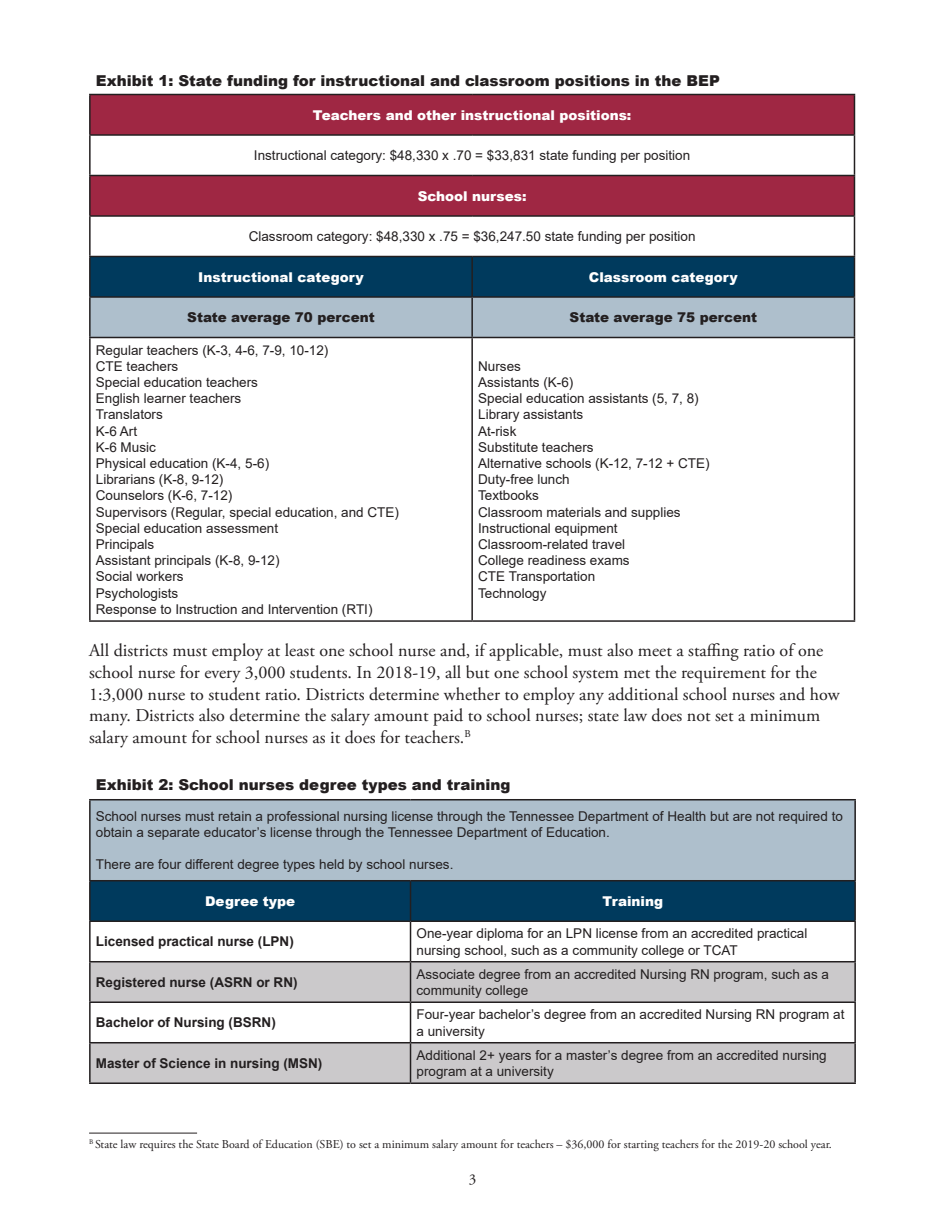
<style>
.page{position:relative;width:945px;height:1215px;background:#fff}
.page>*{position:absolute;margin:0;border:0;box-sizing:border-box;transform-origin:0 0}
.t1{font:18px/21.6px "Adobe Garamond Pro";color:#231f20}
.t2{font:900 15px "Arial";color:#231f20}
.t3{font:15px "Adobe Garamond Pro";color:#231f20}
.t4{font:13.5px/16.2px "Arial";color:#231f20}
.t5{font:900 13.5px "Arial";color:#fff}
.t6{font:700 13.5px "Arial";color:#231f20}
.t7{font:900 13.5px "Arial";color:#231f20}
.t8{font:12px "Adobe Garamond Pro";color:#231f20}
</style>
<div class="page">
<hr style="left:89px;top:1133px;width:108px;height:1px;background:#231f20">
<svg style="left:91px;top:95px;width:763px;height:120px;fill:#9f2743"></svg>
<svg style="left:91px;top:257px;width:763px;height:80px;background:#567b93"></svg>
<hr style="left:89px;top:257px;width:2px;height:39px;background:#231f20">
<hr style="left:471px;top:257px;width:2px;height:39px;background:#231f20">
<hr style="left:854px;top:257px;width:1px;height:39px;background:#231f20">
<hr style="left:89px;top:296px;width:383px;height:2px;background:#231f20">
<hr style="left:89px;top:298px;width:2px;height:39px;background:#231f20">
<hr style="left:472px;top:296px;width:383px;height:2px;background:#231f20">
<hr style="left:471px;top:298px;width:2px;height:39px;background:#231f20">
<hr style="left:854px;top:298px;width:1px;height:39px;background:#231f20">
<hr style="left:89px;top:337px;width:383px;height:1px;background:#231f20">
<hr style="left:89px;top:338px;width:2px;height:282px;background:#231f20">
<hr style="left:472px;top:337px;width:383px;height:1px;background:#231f20">
<hr style="left:471px;top:338px;width:2px;height:282px;background:#231f20">
<hr style="left:854px;top:338px;width:1px;height:282px;background:#231f20">
<hr style="left:89px;top:620px;width:383px;height:2px;background:#231f20">
<hr style="left:472px;top:620px;width:383px;height:2px;background:#231f20">
<hr style="left:89px;top:94px;width:383px;height:1px;background:#231f20">
<hr style="left:89px;top:95px;width:2px;height:39px;background:#231f20">
<hr style="left:472px;top:94px;width:383px;height:1px;background:#231f20">
<hr style="left:854px;top:95px;width:1px;height:39px;background:#231f20">
<hr style="left:89px;top:134px;width:383px;height:2px;background:#231f20">
<hr style="left:89px;top:136px;width:2px;height:39px;background:#231f20">
<hr style="left:472px;top:134px;width:383px;height:2px;background:#231f20">
<hr style="left:854px;top:136px;width:1px;height:39px;background:#231f20">
<hr style="left:89px;top:175px;width:383px;height:1px;background:#231f20">
<hr style="left:89px;top:176px;width:2px;height:39px;background:#231f20">
<hr style="left:472px;top:175px;width:383px;height:1px;background:#231f20">
<hr style="left:854px;top:176px;width:1px;height:39px;background:#231f20">
<hr style="left:89px;top:215px;width:383px;height:2px;background:#231f20">
<hr style="left:89px;top:217px;width:2px;height:39px;background:#231f20">
<hr style="left:472px;top:215px;width:383px;height:2px;background:#231f20">
<hr style="left:854px;top:217px;width:1px;height:39px;background:#231f20">
<hr style="left:89px;top:256px;width:383px;height:1px;background:#231f20">
<hr style="left:472px;top:256px;width:383px;height:1px;background:#231f20">
<div style="left:90px;top:800px;width:765px;height:81px;background:#aebfcc"></div>
<div style="left:91px;top:881px;width:763px;height:39px;background:#003a5d"></div>
<svg style="left:91px;top:962px;width:763px;height:120px;fill:#cbc9cb"></svg>
<hr style="left:89px;top:922px;width:2px;height:39px;background:#231f20">
<hr style="left:410px;top:922px;width:1px;height:39px;background:#231f20">
<hr style="left:854px;top:922px;width:2px;height:39px;background:#231f20">
<hr style="left:89px;top:961px;width:322px;height:1px;background:#231f20">
<hr style="left:89px;top:962px;width:2px;height:39px;background:#231f20">
<hr style="left:411px;top:961px;width:445px;height:1px;background:#231f20">
<hr style="left:410px;top:962px;width:1px;height:39px;background:#231f20">
<hr style="left:854px;top:962px;width:2px;height:39px;background:#231f20">
<hr style="left:89px;top:1001px;width:322px;height:2px;background:#231f20">
<hr style="left:89px;top:1003px;width:2px;height:39px;background:#231f20">
<hr style="left:411px;top:1001px;width:445px;height:2px;background:#231f20">
<hr style="left:410px;top:1003px;width:1px;height:39px;background:#231f20">
<hr style="left:854px;top:1003px;width:2px;height:39px;background:#231f20">
<hr style="left:89px;top:1042px;width:322px;height:1px;background:#231f20">
<hr style="left:89px;top:1043px;width:2px;height:39px;background:#231f20">
<hr style="left:411px;top:1042px;width:445px;height:1px;background:#231f20">
<hr style="left:410px;top:1043px;width:1px;height:39px;background:#231f20">
<hr style="left:854px;top:1043px;width:2px;height:39px;background:#231f20">
<hr style="left:89px;top:1082px;width:322px;height:2px;background:#231f20">
<hr style="left:411px;top:1082px;width:445px;height:2px;background:#231f20">
<hr style="left:89px;top:881px;width:2px;height:39px;background:#231f20">
<hr style="left:89px;top:920px;width:322px;height:2px;background:#231f20">
<hr style="left:410px;top:881px;width:1px;height:39px;background:#231f20">
<hr style="left:854px;top:881px;width:2px;height:39px;background:#231f20">
<hr style="left:411px;top:920px;width:445px;height:2px;background:#231f20">
<hr style="left:89px;top:799px;width:322px;height:1px;background:#231f20">
<hr style="left:89px;top:800px;width:2px;height:80px;background:#231f20">
<hr style="left:411px;top:799px;width:445px;height:1px;background:#231f20">
<hr style="left:854px;top:800px;width:2px;height:80px;background:#231f20">
<hr style="left:89px;top:880px;width:322px;height:1px;background:#231f20">
<hr style="left:411px;top:880px;width:445px;height:1px;background:#231f20">
<p class="t2" style="left:96px;top:70px;width:626px">Exhibit 1: State funding for instructional and classroom positions in the BEP</p>
<p class="t5" style="left:313px;top:105px;width:320px">Teachers and other instructional positions:</p>
<p class="t4" style="left:254px;top:147px;width:438px">Instructional category: $48,330 x .70 = $33,831 state funding per position</p>
<p class="t5" style="left:418px;top:186px;width:110px">School nurses:</p>
<p class="t4" style="left:249px;top:228px;width:448px">Classroom category: $48,330 x .75 = $36,247.50 state funding per position</p>
<p class="t5" style="left:198px;top:267px;width:167px">Instructional category</p>
<p class="t5" style="left:589px;top:267px;width:150px">Classroom category</p>
<p class="t7" style="left:187px;top:307px;width:189px">State average 70 percent</p>
<p class="t7" style="left:570px;top:307px;width:189px">State average 75 percent</p>
<p class="t4" style="left:96px;top:342px;width:305px">Regular teachers (K-3, 4-6, 7-9, 10-12)<br>CTE teachers<br>Special education teachers<br>English learner teachers<br>Translators<br>K-6 Art<br>K-6 Music<br>Physical education (K-4, 5-6)<br>Librarians (K-8, 9-12)<br>Counselors (K-6, 7-12)<br>Supervisors (Regular, special education, and CTE)<br>Special education assessment<br>Principals<br>Assistant principals (K-8, 9-12)<br>Social workers<br>Psychologists<br>Response to Instruction and Intervention (RTI)</p>
<p class="t4" style="left:478px;top:358px;width:233px">Nurses<br>Assistants (K-6)<br>Special education assistants (5, 7, 8)<br>Library assistants<br>At-risk<br>Substitute teachers<br>Alternative schools (K-12, 7-12 + CTE)<br>Duty-free lunch<br>Textbooks<br>Classroom materials and supplies<br>Instructional equipment<br>Classroom-related travel<br>College readiness exams<br>CTE Transportation<br>Technology</p>
<p class="t1" style="left:89px;top:641px;width:752px">All districts must employ at least one school nurse and, if applicable, must also meet a staffing ratio of one school nurse for every 3,000 students. In 2018-19, all but one school system met the requirement for the 1:3,000 nurse to student ratio. Districts determine whether to employ any additional school nurses and how many. Districts also determine the salary amount paid to school nurses; state law does not set a minimum salary amount for school nurses as it does for teachers.<sup>B</sup></p>
<p class="t2" style="left:96px;top:774px;width:416px">Exhibit 2: School nurses degree types and training</p>
<p class="t4" style="left:96px;top:808px;width:749px">School nurses must retain a professional nursing license through the Tennessee Department of Health but are not required to obtain a separate educator’s license through the Tennessee Department of Education.</p>
<p class="t4" style="left:96px;top:857px;width:359px">There are four different degree types held by school nurses.</p>
<p class="t5" style="left:205px;top:891px;width:92px">Degree type</p>
<p class="t5" style="left:603px;top:891px;width:62px">Training</p>
<p class="t6" style="left:96px;top:932px;width:200px">Licensed practical nurse (LPN)</p>
<p class="t4" style="left:417px;top:925px;width:392px">One-year diploma for an LPN license from an accredited practical nursing school, such as a community college or TCAT</p>
<p class="t6" style="left:96px;top:973px;width:203px">Registered nurse (ASRN or RN)</p>
<p class="t4" style="left:417px;top:966px;width:414px">Associate degree from an accredited Nursing RN program, such as a community college</p>
<p class="t6" style="left:96px;top:1013px;width:182px">Bachelor of Nursing (BSRN)</p>
<p class="t4" style="left:417px;top:1006px;width:429px">Four-year bachelor’s degree from an accredited Nursing RN program at a university</p>
<p class="t6" style="left:96px;top:1054px;width:228px">Master of Science in nursing (MSN)</p>
<p class="t4" style="left:417px;top:1047px;width:412px">Additional 2+ years for a master’s degree from an accredited nursing program at a university</p>
<p class="t8" style="left:89px;top:1136px;width:744px"><sup>B</sup> State law requires the State Board of Education (SBE) to set a minimum salary amount for teachers – $36,000 for starting teachers for the 2019-20 school year.</p>
<p class="t3" style="left:469px;top:1170px;width:9px">3</p>
</div>
